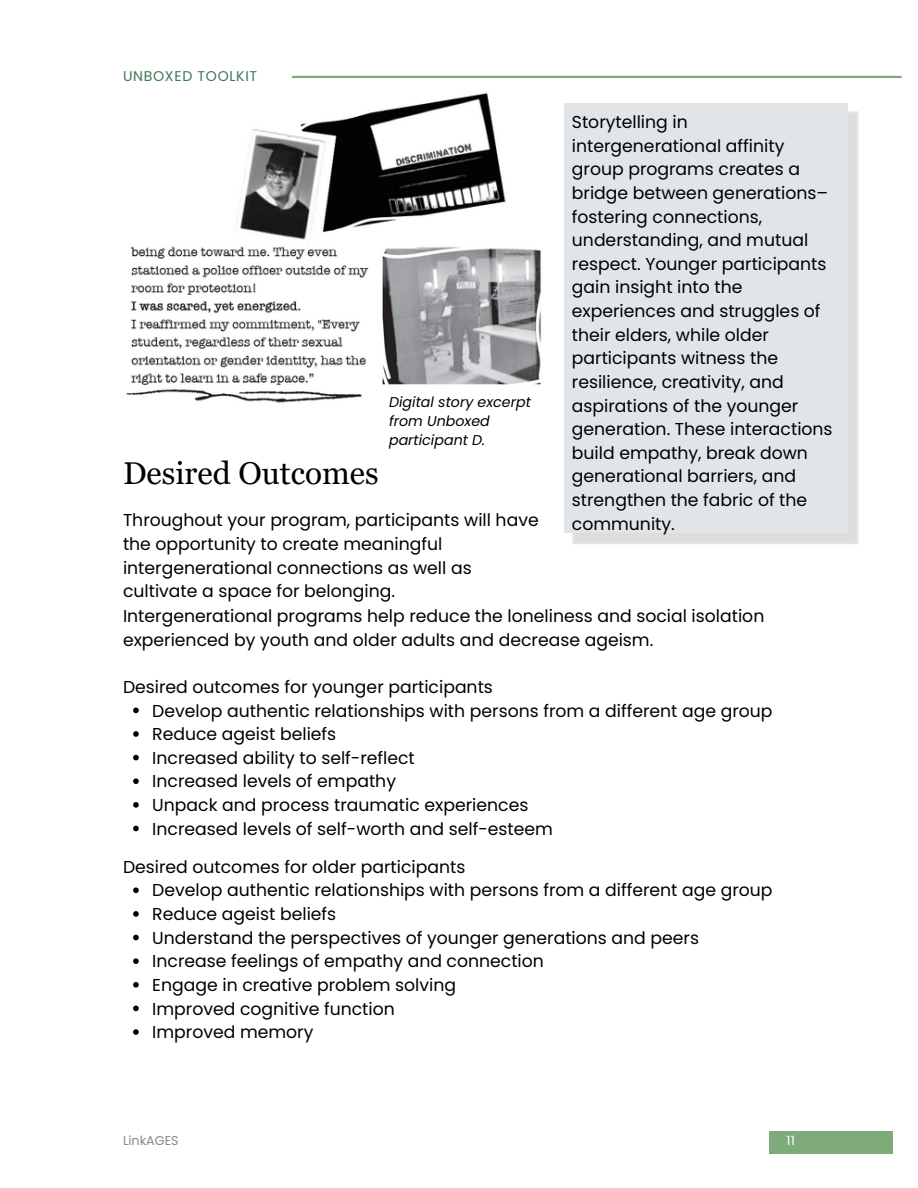
<style>
.page{position:relative;width:918px;height:1188px;background:#fff}
.page>*{position:absolute;margin:0;border:0;box-sizing:border-box;transform-origin:0 0}
.t1{font:31.5px "Georgia Pro";color:#000}
.t2{font:17.25px/23.7px "Poppins";color:#000}
.t3{font:italic 14.25px/19.2px "Poppins";color:#000}
.t4{font:14.1px "Poppins";letter-spacing:.05em;color:#3f7856}
.t5{font:12.75px "Poppins";color:#868686}
.t6{font:12.75px "Poppins";color:#fff}
</style>
<div class="page">
<hr style="left:292px;top:76px;width:610px;height:2px;background:#7fab7b">
<div style="left:769px;top:1131px;width:124px;height:22px;background:#7fab7b"></div>
<div style="left:572px;top:111px;width:286px;height:433px;background:#ddd"></div>
<div style="left:564px;top:103px;width:283px;height:430px;background:#e1e5e8"></div>
<img style="left:126px;top:93px;width:416px;height:310px">
<svg style="left:133px;top:708px;width:6px;height:5px"></svg>
<svg style="left:133px;top:731px;width:6px;height:6px"></svg>
<svg style="left:133px;top:755px;width:6px;height:5px"></svg>
<svg style="left:133px;top:778px;width:6px;height:6px"></svg>
<svg style="left:133px;top:802px;width:6px;height:6px"></svg>
<svg style="left:133px;top:826px;width:6px;height:5px"></svg>
<svg style="left:133px;top:887px;width:6px;height:6px"></svg>
<svg style="left:133px;top:911px;width:6px;height:6px"></svg>
<svg style="left:133px;top:935px;width:6px;height:5px"></svg>
<svg style="left:133px;top:958px;width:6px;height:6px"></svg>
<svg style="left:133px;top:982px;width:6px;height:6px"></svg>
<svg style="left:133px;top:1006px;width:6px;height:5px"></svg>
<svg style="left:133px;top:1029px;width:6px;height:6px"></svg>
<p class="t4" style="left:123px;top:66px;width:136px">UNBOXED TOOLKIT</p>
<h2 class="t1" style="left:123px;top:455px;width:257px">Desired Outcomes</h2>
<p class="t3" style="left:389px;top:392px;width:143px">Digital story excerpt from Unboxed participant D.</p>
<h4 class="t2" style="left:123px;top:509px;width:417px">Throughout your program, participants will have the opportunity to create meaningful intergenerational connections as well as cultivate a space for belonging.</h4>
<h1 class="t2" style="left:572px;top:110px;width:262px">Storytelling in intergenerational affinity group programs creates a bridge between generations– fostering connections, understanding, and mutual respect. Younger participants gain insight into the experiences and struggles of their elders, while older participants witness the resilience, creativity, and aspirations of the younger generation. These interactions build empathy, break down generational barriers, and strengthen the fabric of the community.</h1>
<h2 class="t2" style="left:123px;top:604px;width:643px">Intergenerational programs help reduce the loneliness and social isolation experienced by youth and older adults and decrease ageism.</h2>
<h2 class="t2" style="left:123px;top:675px;width:371px">Desired outcomes for younger participants</h2>
<h2 class="t2" style="left:152px;top:699px;width:622px">Develop authentic relationships with persons from a different age group</h2>
<p class="t2" style="left:152px;top:722px;width:185px">Reduce ageist beliefs</p>
<p class="t2" style="left:152px;top:746px;width:264px">Increased ability to self-reflect</p>
<p class="t2" style="left:152px;top:770px;width:245px">Increased levels of empathy</p>
<p class="t2" style="left:152px;top:793px;width:378px">Unpack and process traumatic experiences</p>
<p class="t2" style="left:152px;top:817px;width:402px">Increased levels of self-worth and self-esteem</p>
<p class="t2" style="left:123px;top:855px;width:344px">Desired outcomes for older participants</p>
<h2 class="t2" style="left:152px;top:879px;width:622px">Develop authentic relationships with persons from a different age group</h2>
<p class="t2" style="left:152px;top:902px;width:185px">Reduce ageist beliefs</p>
<p class="t2" style="left:152px;top:926px;width:548px">Understand the perspectives of younger generations and peers</p>
<p class="t2" style="left:152px;top:949px;width:393px">Increase feelings of empathy and connection</p>
<p class="t2" style="left:152px;top:973px;width:305px">Engage in creative problem solving</p>
<p class="t2" style="left:152px;top:997px;width:244px">Improved cognitive function</p>
<p class="t2" style="left:152px;top:1020px;width:163px">Improved memory</p>
<p class="t5" style="left:123px;top:1132px;width:57px">LinkAGES</p>
<h3 class="t6" style="left:786px;top:1132px;width:10px">11</h3>
</div>
